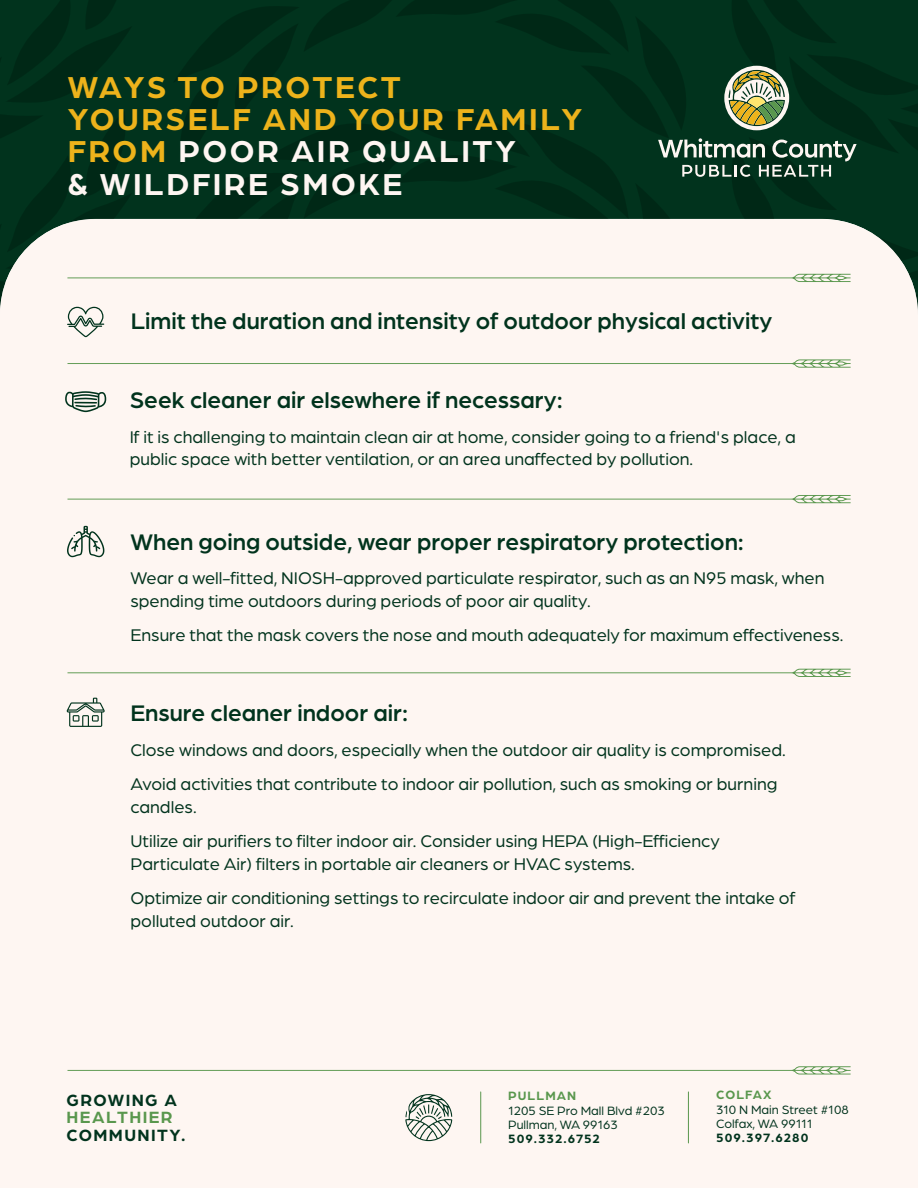
<style>
.page{position:relative;width:918px;height:1188px;background:#01331d}
.page>*{position:absolute;margin:0;border:0;box-sizing:border-box;transform-origin:0 0}
.t1{font:700 32.25px/32.4px "Arboria";letter-spacing:.08em;color:#edb31b}
.t2{font:500 24px "Arboria";color:#01331d}
.t3{font:18px/34.5px "Arboria";color:#01331d}
.t4{font:700 17.4px "Arboria";letter-spacing:.08em;color:#01331d}
.t5{font:700 17.4px "Arboria";letter-spacing:.08em;color:#59974d}
.t6{font:12.9px/14.2px "Arboria";color:#01331d}
.t7{font:700 12.9px "Arboria";letter-spacing:.08em;color:#01331d}
.t8{font:700 12.9px "Arboria";letter-spacing:.08em;color:#59974d}
.s1{color:#fef6f2}
</style>
<div class="page">
<div style="left:0;top:219px;width:918px;height:969px;background:#fef6f2"></div>
<hr style="left:688px;top:1092px;width:1px;height:51px;background:#59974d">
<hr style="left:480px;top:1092px;width:1px;height:51px;background:#59974d">
<svg style="left:68px;top:359px;width:783px;height:9px;background:#e8e9dc"></svg>
<svg style="left:68px;top:495px;width:783px;height:8px;background:#e6e8da"></svg>
<svg style="left:67px;top:274px;width:784px;height:8px;background:#e6e8da"></svg>
<svg style="left:405px;top:1094px;width:47px;height:47px;background:#bac2b9"></svg>
<svg style="left:67px;top:307px;width:37px;height:30px"></svg>
<svg style="left:67px;top:526px;width:37px;height:31px"></svg>
<svg style="left:67px;top:698px;width:38px;height:29px"></svg>
<svg style="left:68px;top:669px;width:783px;height:8px;background:#e6e8da"></svg>
<svg style="left:68px;top:1066px;width:783px;height:9px;background:#e8e9dc"></svg>
<svg style="left:658px;top:138px;width:199px;height:39px"></svg>
<div style="left:724px;top:66px;width:65px;height:64px;background:#fef6f2;border-radius:50%"></div>
<svg style="left:729px;top:70px;width:56px;height:56px"></svg>
<svg style="left:65px;top:391px;width:41px;height:21px"></svg>
<h1 class="t1" style="left:68px;top:69px;width:516px">WAYS TO PROTECT<br>YOURSELF AND YOUR FAMILY<br>FROM <span class="s1">POOR AIR QUALITY<br>&amp; WILDFIRE SMOKE</span></h1>
<h2 class="t2" style="left:131px;top:305px;width:643px">Limit the duration and intensity of outdoor physical activity</h2>
<h2 class="t2" style="left:130px;top:384px;width:435px">Seek cleaner air elsewhere if necessary:</h2>
<p class="t3" style="left:130px;top:425px;width:668px;line-height:22.5px">If it is challenging to maintain clean air at home, consider going to a friend's place, a public space with better ventilation, or an area unaffected by pollution.</p>
<h2 class="t2" style="left:130px;top:526px;width:615px">When going outside, wear proper respiratory protection:</h2>
<p class="t3" style="left:130px;top:566px;width:696px;line-height:22.5px">Wear a well-fitted, NIOSH-approved particulate respirator, such as an N95 mask, when spending time outdoors during periods of poor air quality.</p>
<p class="t3" style="left:130px;top:617px;width:714px">Ensure that the mask covers the nose and mouth adequately for maximum effectiveness.</p>
<h2 class="t2" style="left:130px;top:697px;width:279px">Ensure cleaner indoor air:</h2>
<p class="t3" style="left:130px;top:732px;width:657px">Close windows and doors, especially when the outdoor air quality is compromised.<br>Avoid activities that contribute to indoor air pollution, such as smoking or burning</p>
<p class="t3" style="left:130px;top:789px;width:591px">candles.<br>Utilize air purifiers to filter indoor air. Consider using HEPA (High-Efficiency</p>
<p class="t3" style="left:130px;top:846px;width:666px">Particulate Air) filters in portable air cleaners or HVAC systems.<br>Optimize air conditioning settings to recirculate indoor air and prevent the intake of</p>
<p class="t3" style="left:130px;top:903px;width:165px">polluted outdoor air.</p>
<p class="t4" style="left:66px;top:1088px;width:112px">GROWING A</p>
<p class="t5" style="left:66px;top:1106px;width:108px">HEALTHIER</p>
<p class="t4" style="left:66px;top:1123px;width:121px">COMMUNITY.</p>
<p class="t8" style="left:508px;top:1087px;width:69px">PULLMAN</p>
<p class="t6" style="left:508px;top:1103px;width:158px">1205 SE Pro Mall Blvd #203<br>Pullman, WA 99163</p>
<p class="t7" style="left:508px;top:1130px;width:93px">509.332.6752</p>
<p class="t8" style="left:716px;top:1086px;width:57px">COLFAX</p>
<p class="t6" style="left:716px;top:1102px;width:134px">310 N Main Street #108<br>Colfax, WA 99111</p>
<p class="t7" style="left:716px;top:1129px;width:94px">509.397.6280</p>
</div>
